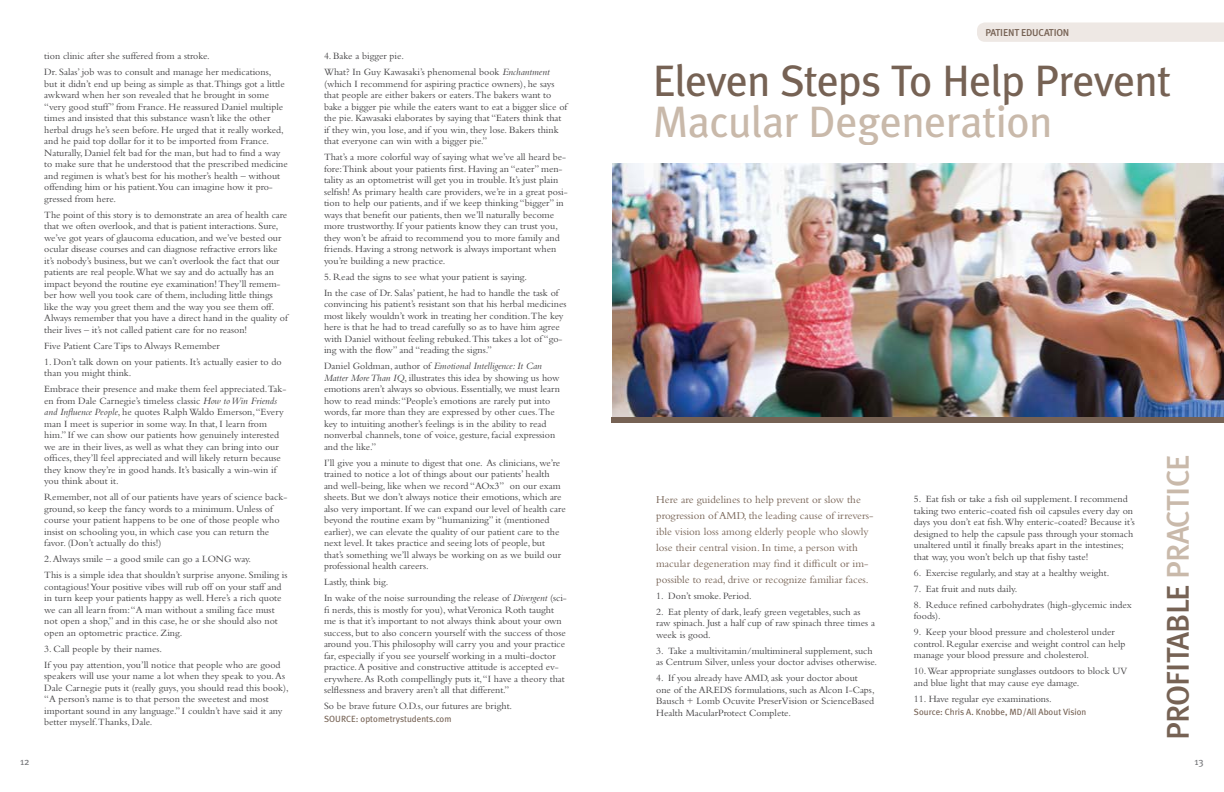
<style>
.page{position:relative;width:1224px;height:792px;background:#fff}
.page>*{position:absolute;margin:0;border:0;box-sizing:border-box;transform-origin:0 0}
.t1{font:44px "Meta Plus";letter-spacing:-.02em;color:#766254}
.t2{font:44px "Meta Plus";letter-spacing:-.015em;color:#c9b9aa}
.t3{font:500 31.4px "Meta Plus";letter-spacing:-.025em;color:#766254}
.t4{font:11px/16px "Bembo";color:#766254}
.t5{font:10px/11.5px "Bembo";color:#414042}
.t6{font:500 10px "Meta Plus";letter-spacing:-.02em;color:#766254}
.t7{font:10px "Meta Plus";color:#77787b}
.t8{font:9px "Meta Plus";color:#766254}
.s1{font-style:italic}
.s2{color:#c9b9aa}
</style>
<div class="page">
<img style="left:613px;top:164px;width:611px;height:253px">
<div style="left:977px;top:22px;width:247px;height:20px;background:#eee8e4"></div>
<div style="left:611px;top:417px;width:613px;height:6px;background:#766254"></div>
<p class="t5" style="left:44px;top:48px;width:229px;line-height:16px">tion clinic after she suffered from a stroke.<br>Dr. Salas’ job was to consult and manage her medications,</p>
<p class="t5" style="left:44px;top:78px;width:245px">but it didn’t end up being as simple as that.Things got a little awkward when her son revealed that he brought in some “very good stuff” from France. He reassured Daniel multiple times and insisted that this substance wasn’t like the other herbal drugs he’s seen before. He urged that it really worked, and he paid top dollar for it to be imported from France.<br>Naturally, Daniel felt bad for the man, but had to find a way to make sure that he understood that the prescribed medicine and regimen is what’s best for his mother’s health – without offending him or his patient.You can imagine how it pro&shy;gressed from here.</p>
<p class="t5" style="left:44px;top:209px;width:245px">The point of this story is to demonstrate an area of health care that we often overlook, and that is patient interactions. Sure, we’ve got years of glaucoma education, and we’ve bested our ocular disease courses and can diagnose refractive errors like it’s nobody’s business, but we can’t overlook the fact that our patients are real people.What we say and do actually has an impact beyond the routine eye examination! They’ll remem&shy;ber how well you took care of them, including little things like the way you greet them and the way you see them off.<br>Always remember that you have a direct hand in the quality of their lives – it’s not called patient care for no reason!</p>
<p class="t5" style="left:44px;top:340px;width:177px">Five Patient Care Tips to Always Remember</p>
<p class="t5" style="left:44px;top:356px;width:239px">1. Don’t talk down on your patients. It’s actually easier to do than you might think.</p>
<p class="t5" style="left:44px;top:383px;width:244px">Embrace their presence and make them feel appreciated.Tak&shy;en from Dale Carnegie’s timeless classic <span class="s1">How to Win Friends and Influence People</span>, he quotes Ralph Waldo Emerson, “Every man I meet is superior in some way. In that, I learn from him.” If we can show our patients how genuinely interested we are in their lives, as well as what they can bring into our offices, they’ll feel appreciated and will likely return because they know they’re in good hands. It’s basically a win-win if you think about it.</p>
<p class="t5" style="left:44px;top:491px;width:245px">Remember, not all of our patients have years of science back&shy;ground, so keep the fancy words to a minimum. Unless of course your patient happens to be one of those people who insist on schooling you, in which case you can return the favor. (Don’t actually do this!)</p>
<p class="t5" style="left:44px;top:551px;width:245px;line-height:16px">2. Always smile – a good smile can go a LONG way.<br>This is a simple idea that shouldn’t surprise anyone. Smiling is</p>
<p class="t5" style="left:44px;top:581px;width:239px">contagious! Your positive vibes will rub off on your staff and in turn keep your patients happy as well. Here’s a rich quote we can all learn from: “A man without a smiling face must not open a shop,” and in this case, he or she should also not open an optometric practice. Zing.</p>
<p class="t5" style="left:44px;top:640px;width:238px;line-height:16px">3. Call people by their names.<br>If you pay attention, you’ll notice that people who are good</p>
<p class="t5" style="left:44px;top:670px;width:246px">speakers will use your name a lot when they speak to you. As Dale Carnegie puts it (really guys, you should read this book), “A person’s name is to that person the sweetest and most important sound in any language.” I couldn’t have said it any better myself.Thanks, Dale.</p>
<p class="t5" style="left:324px;top:48px;width:227px;line-height:16px">4. Bake a bigger pie.<br>What? In Guy Kawasaki’s phenomenal book <span class="s1">Enchantment</span></p>
<p class="t5" style="left:324px;top:78px;width:245px">(which I recommend for aspiring practice owners), he says that people are either bakers or eaters.The bakers want to bake a bigger pie while the eaters want to eat a bigger slice of the pie. Kawasaki elaborates by saying that “Eaters think that if they win, you lose, and if you win, they lose. Bakers think that everyone can win with a bigger pie.”</p>
<p class="t5" style="left:324px;top:151px;width:245px">That’s a more colorful way of saying what we’ve all heard be&shy;fore:Think about your patients first. Having an “eater” men&shy;tality as an optometrist will get you in trouble. It’s just plain selfish! As primary health care providers, we’re in a great posi&shy;tion to help our patients, and if we keep thinking “bigger” in ways that benefit our patients, then we’ll naturally become more trustworthy. If your patients know they can trust you, they won’t be afraid to recommend you to more family and friends. Having a strong network is always important when you’re building a new practice.</p>
<p class="t5" style="left:324px;top:268px;width:236px;line-height:16px">5. Read the signs to see what your patient is saying.<br>In the case of Dr. Salas’ patient, he had to handle the task of</p>
<p class="t5" style="left:324px;top:298px;width:244px">convincing his patient’s resistant son that his herbal medicines most likely wouldn’t work in treating her condition.The key here is that he had to tread carefully so as to have him agree with Daniel without feeling rebuked.This takes a lot of “go&shy;ing with the flow” and “reading the signs.”</p>
<p class="t5" style="left:324px;top:360px;width:238px">Daniel Goldman, author of <span class="s1">Emotional Intelligence: It Can Matter More Than IQ</span>, illustrates this idea by showing us how emotions aren’t always so obvious. Essentially, we must learn how to read minds: “People’s emotions are rarely put into words, far more than they are expressed by other cues.The key to intuiting another’s feelings is in the ability to read nonverbal channels, tone of voice, gesture, facial expression and the like.”</p>
<p class="t5" style="left:324px;top:457px;width:243px">I’ll give you a minute to digest that one. As clinicians, we’re trained to notice a lot of things about our patients’ health and well-being, like when we record “AOx3”″ on our exam sheets. But we don’t always notice their emotions, which are also very important. If we can expand our level of health care beyond the routine exam by “humanizing” it (mentioned earlier), we can elevate the quality of our patient care to the next level. It takes practice and seeing lots of people, but that’s something we’ll always be working on as we build our professional health careers.</p>
<p class="t5" style="left:324px;top:574px;width:244px;line-height:16px">Lastly, think big.<br>In wake of the noise surrounding the release of <span class="s1">Divergent</span> (sci-</p>
<p class="t5" style="left:324px;top:604px;width:243px">fi nerds, this is mostly for you), what Veronica Roth taught me is that it’s important to not always think about your own success, but to also concern yourself with the success of those around you.This philosophy will carry you and your practice far, especially if you see yourself working in a multi-doctor practice. A positive and constructive attitude is accepted ev&shy;erywhere. As Roth compellingly puts it, “I have a theory that selflessness and bravery aren’t all that different.”</p>
<p class="t5" style="left:324px;top:700px;width:190px">So be brave future O.D.s, our futures are bright.</p>
<p class="t8" style="left:324px;top:714px;width:129px">SOURCE: optometrystudents.com</p>
<p class="t6" style="left:986px;top:27px;width:85px">PATIENT EDUCATION</p>
<h1 class="t1" style="left:653px;top:55px;width:520px">Eleven Steps To Help Prevent</h1>
<h1 class="t2" style="left:653px;top:96px;width:401px">Macular Degeneration</h1>
<p class="t4" style="left:656px;top:491px;width:219px">Here are guidelines to help prevent or slow the progression of AMD, the leading cause of irrevers&shy;ible vision loss among elderly people who slowly lose their central vision. In time, a person with macular degeneration may find it difficult or im&shy;possible to read, drive or recognize familiar faces.</p>
<p class="t5" style="left:656px;top:590px;width:97px">1. Don’t smoke. Period.</p>
<p class="t5" style="left:656px;top:606px;width:220px">2. Eat plenty of dark, leafy green vegetables, such as raw spinach. Just a half cup of raw spinach three times a week is good.</p>
<p class="t5" style="left:656px;top:645px;width:222px">3. Take a multivitamin/multimineral supplement, such as Centrum Silver, unless your doctor advises otherwise.</p>
<p class="t5" style="left:656px;top:672px;width:220px">4. If you already have AMD, ask your doctor about one of the AREDS formulations, such as Alcon I-Caps, Bausch + Lomb Ocuvite PreserVision or ScienceBased Health MacularProtect Complete.</p>
<p class="t5" style="left:914px;top:493px;width:222px">5. Eat fish or take a fish oil supplement. I recommend taking two enteric-coated fish oil capsules every day on days you don’t eat fish.Why enteric-coated? Because it’s designed to help the capsule pass through your stomach unaltered until it finally breaks apart in the intestines; that way, you won’t belch up that fishy taste!</p>
<p class="t5" style="left:914px;top:566px;width:197px">6. Exercise regularly, and stay at a healthy weight.</p>
<p class="t5" style="left:914px;top:582px;width:105px">7. Eat fruit and nuts daily.</p>
<p class="t5" style="left:914px;top:598px;width:219px">8. Reduce refined carbohydrates (high-glycemic index foods).</p>
<p class="t5" style="left:914px;top:626px;width:213px">9. Keep your blood pressure and cholesterol under control. Regular exercise and weight control can help manage your blood pressure and cholesterol.</p>
<p class="t5" style="left:914px;top:665px;width:215px">10. Wear appropriate sunglasses outdoors to block UV and blue light that may cause eye damage.</p>
<p class="t5" style="left:914px;top:692px;width:139px">11. Have regular eye examinations.</p>
<p class="t8" style="left:914px;top:706px;width:174px">Source: Chris A. Knobbe, MD/All About Vision</p>
<h2 class="t3" style="left:1160px;top:740px;width:287px;rotate:-90deg">PROFITABLE <span class="s2">PRACTICE</span></h2>
<p class="t7" style="left:20px;top:755px;width:11px">12</p>
<p class="t7" style="left:1194px;top:755px;width:11px">13</p>
</div>
